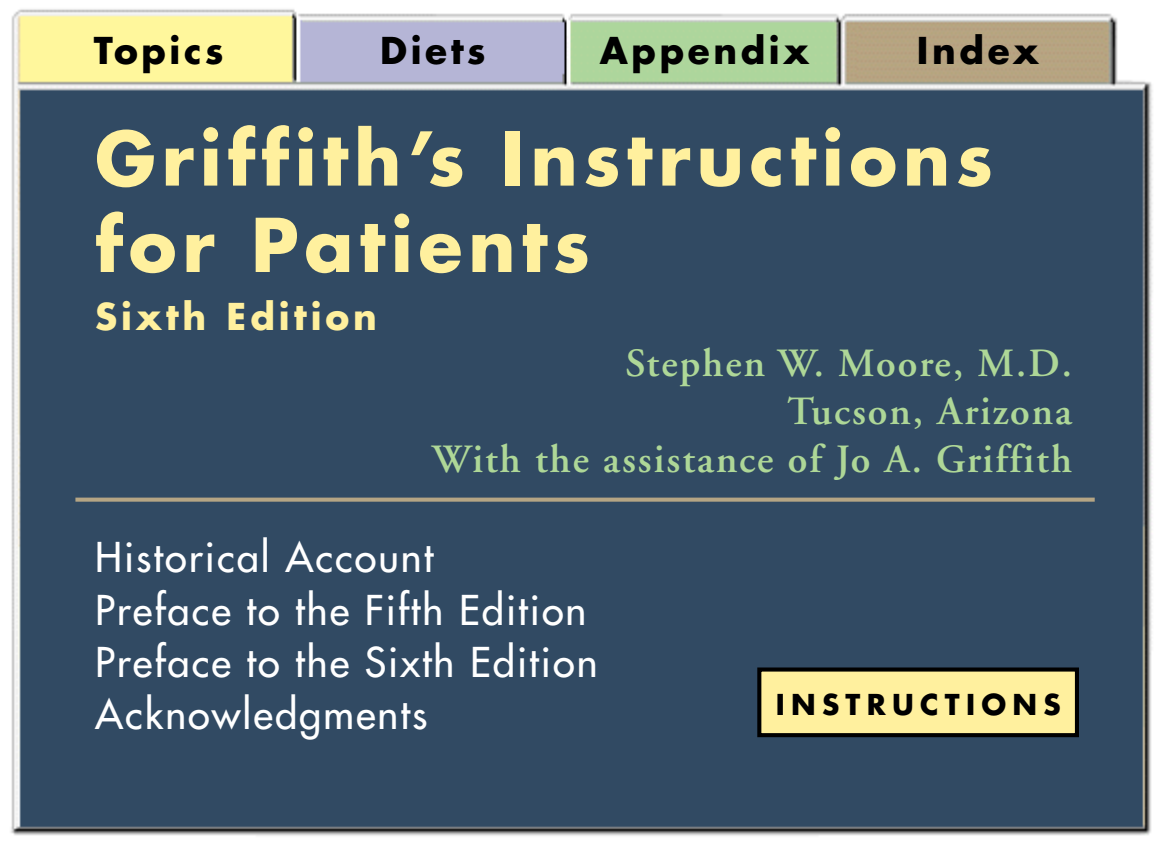
<style>
.page{position:relative;width:1160px;height:842px;background:#fff}
.page>*{position:absolute;margin:0;border:0;box-sizing:border-box;transform-origin:0 0}
.t1{font:700 72px/86.4px "Futura";letter-spacing:.08em;color:#fff09e}
.t2{font:40px/52.4px "Futura";letter-spacing:.05em;color:#fff}
.t3{font:600 40px/48px "Adobe Garamond";letter-spacing:.05em;color:#aed797;text-align:right}
.t4{font:700 36px "Futura";letter-spacing:.1em;color:#000}
.t5{font:700 36px "Futura";letter-spacing:.11em;color:#fff09e}
.t6{font:700 28px "Futura";letter-spacing:.225em;color:#000}
</style>
<div class="page">
<img style="left:10px;top:9px;width:1143px;height:827px">
<svg style="left:75px;top:498px;width:1020px;height:4px;fill:#b5a584"></svg>
<div style="left:757px;top:667px;width:322px;height:70px;background:#fff09e;border:4px solid #000"></div>
<p class="t4" style="left:94px;top:35px;width:131px">Topics</p>
<p class="t4" style="left:380px;top:35px;width:107px">Diets</p>
<p class="t4" style="left:600px;top:35px;width:211px">Appendix</p>
<p class="t4" style="left:917px;top:35px;width:124px">Index</p>
<h1 class="t1" style="left:95px;top:122px;width:899px">Griffith’s Instructions for Patients</h1>
<p class="t5" style="left:95px;top:300px;width:283px">Sixth Edition</p>
<p class="t3" style="left:432px;top:343px;width:641px">Stephen W. Moore, M.D.<br>Tucson, Arizona<br>With the assistance of Jo A. Griffith</p>
<p class="t2" style="left:95px;top:534px;width:504px">Historical Account<br>Preface to the Fifth Edition<br>Preface to the Sixth Edition<br>Acknowledgments</p>
<p class="t6" style="left:776px;top:692px;width:286px">INSTRUCTIONS</p>
</div>
